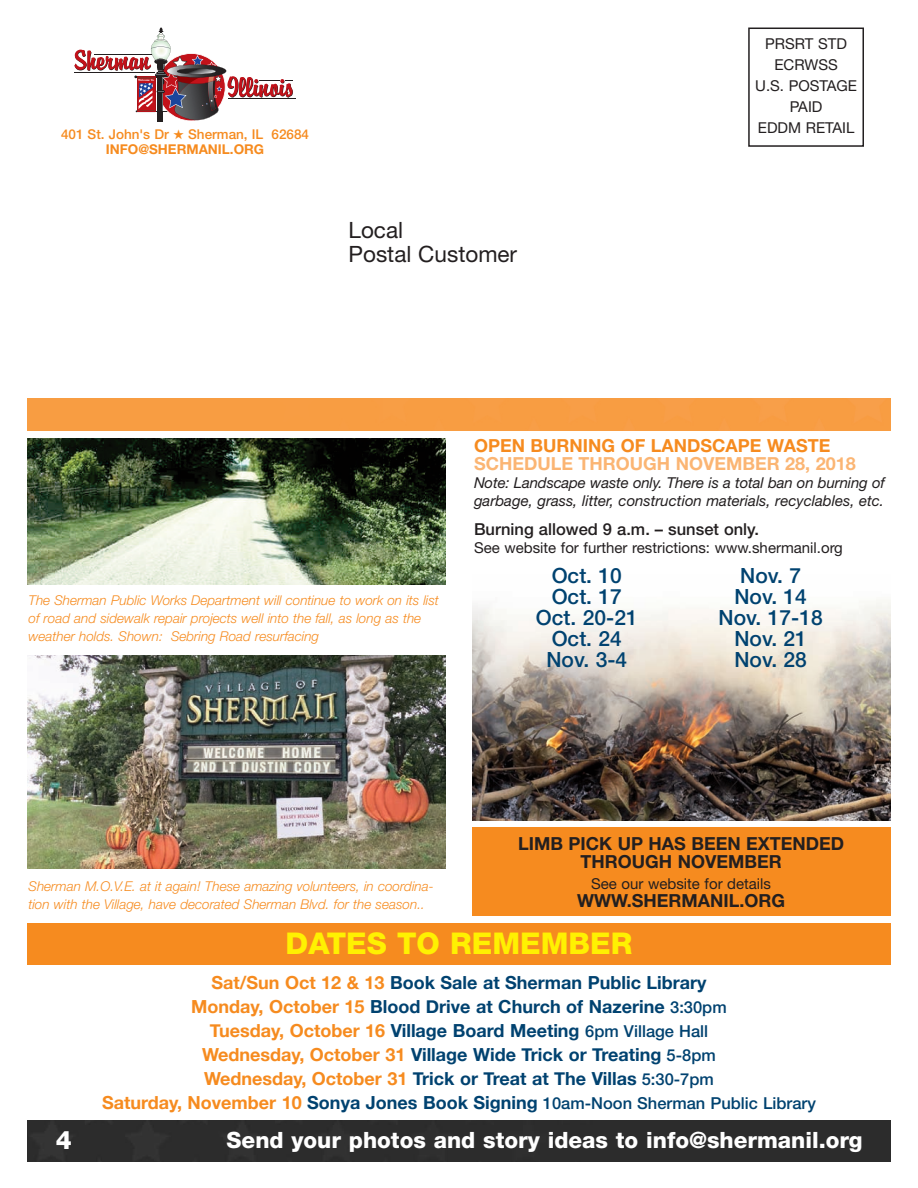
<style>
.page{position:relative;width:918px;height:1188px;background:#fff}
.page>*{position:absolute;margin:0;border:0;box-sizing:border-box;transform-origin:0 0}
.t1{font:800 30px "Helvetica Neue";color:#fff101}
.t2{font:800 25.5px "Helvetica Neue";color:#fff}
.t3{font:800 22.5px "Helvetica Neue";color:#fff}
.t4{font:22.5px/24px "Helvetica Neue";color:#231f20}
.t5{font:500 21px/21px "Helvetica Neue";color:#004270;text-align:center}
.t6{font:700 18px/24px "Helvetica Neue";color:#004270;text-align:center}
.t7{font:700 18px/18px "Helvetica Neue";color:#231f20;text-align:center}
.t8{font:700 18px "Helvetica Neue";color:#fbb573}
.t9{font:700 18px "Helvetica Neue";color:#f68b1f}
.t10{font:500 16.5px "Helvetica Neue";color:#004270}
.t11{font:500 16.5px "Helvetica Neue";color:#231f20}
.t12{font:15px/21px "Helvetica Neue";color:#231f20;text-align:center}
.t13{font:italic 15px/18px "Helvetica Neue";color:#231f20}
.t14{font:italic 300 13.5px/18px "Helvetica Neue";color:#f68b1f}
.t15{font:500 13.5px/15.6px "Helvetica Neue";color:#f68b1f;text-align:center}
.t16{font:700 3px "Times";color:#fff;scale:1.04 1}
.s1{font-weight:700}
.s2{color:#f68b1f}
.s3{font-weight:500;font-size:16.5px}
.s4{font-weight:700;font-size:18px;color:#f68b1f}
.s5{font-weight:700;font-size:18px}
</style>
<div class="page">
<img style="left:472px;top:600px;width:419px;height:221px">
<img style="left:27px;top:439px;width:419px;height:145px">
<hr style="left:228px;top:99px;width:67px;height:1px;background:#231f20">
<svg style="left:75px;top:28px;width:218px;height:93px"></svg>
<div style="left:748px;top:28px;width:116px;height:119px;border:2px solid #231f20"></div>
<div style="left:27px;top:1120px;width:864px;height:42px;background:#2c2c2c"></div>
<div style="left:27px;top:398px;width:864px;height:32px;background:#f89d42"></div>
<div style="left:27px;top:923px;width:864px;height:42px;background:#f68b1f"></div>
<img style="left:27px;top:655px;width:419px;height:214px">
<div style="left:472px;top:827px;width:419px;height:89px;background:#f68b1f"></div>
<p class="t16" style="left:138px;top:78px;width:17px">Welcome To</p>
<p class="t15" style="left:61px;top:127px;width:250px">401 St. John's Dr ★ Sherman, IL 62684<br><span class="s1">INFO@SHERMANIL.ORG</span></p>
<h3 class="t4" style="left:349px;top:220px;width:170px">Local<br>Postal Customer</h3>
<p class="t12" style="left:755px;top:35px;width:103px">PRSRT STD<br>ECRWSS<br>U.S. POSTAGE<br>PAID<br>EDDM RETAIL</p>
<p class="t14" style="left:28px;top:593px;width:412px">The Sherman Public Works Department will continue to work on its list of road and sidewalk repair projects well into the fall, as long as the weather holds. Shown: Sebring Road resurfacing</p>
<h3 class="t9" style="left:474px;top:439px;width:358px">OPEN BURNING OF LANDSCAPE WASTE</h3>
<h3 class="t8" style="left:474px;top:457px;width:383px">SCHEDULE THROUGH NOVEMBER 28, 2018</h3>
<p class="t13" style="left:474px;top:475px;width:413px">Note: Landscape waste only. There is a total ban on burning of garbage, grass, litter, construction materials, recyclables, etc.</p>
<p class="t11" style="left:474px;top:523px;width:286px">Burning allowed 9 a.m. – sunset only.</p>
<p class="t12" style="left:474px;top:538px;width:370px">See website for further restrictions: www.shermanil.org</p>
<h3 class="t5" style="left:536px;top:567px;width:103px">Oct. 10<br>Oct. 17<br>Oct. 20-21<br>Oct. 24<br>Nov. 3-4</h3>
<h3 class="t5" style="left:719px;top:567px;width:106px">Nov. 7<br>Nov. 14<br>Nov. 17-18<br>Nov. 21<br>Nov. 28</h3>
<p class="t14" style="left:28px;top:878px;width:407px">Sherman M.O.V.E. at it again! These amazing volunteers, in coordina&shy;tion with the Village, have decorated Sherman Blvd. for the season..</p>
<h3 class="t7" style="left:518px;top:837px;width:328px">LIMB PICK UP HAS BEEN EXTENDED<br>THROUGH NOVEMBER</h3>
<p class="t12" style="left:591px;top:875px;width:182px">See our website for details</p>
<h3 class="t7" style="left:577px;top:894px;width:209px">WWW.SHERMANIL.ORG</h3>
<h1 class="t1" style="left:286px;top:932px;width:348px">DATES TO REMEMBER</h1>
<p class="t6" style="left:191px;top:970px;width:537px"><span class="s2">Sat/Sun Oct 12 &amp; 13</span> Book Sale at Sherman Public Library <span class="s2">Monday, October 15</span> Blood Drive at Church of Nazerine <span class="s3">3:30pm </span><span class="s2">Tuesday, October 16</span> Village Board Meeting <span class="s3">6pm Village Hall </span><span class="s2">Wednesday, October 31</span> Village Wide Trick or Treating <span class="s3">5-8pm </span><span class="s2">Wednesday, October 31</span> Trick or Treat at The Villas <span class="s3">5:30-7pm</span></p>
<p class="t10" style="left:102px;top:1097px;width:715px"><span class="s4">Saturday, November 10</span> <span class="s5">Sonya Jones Book Signing</span> 10am-Noon Sherman Public Library</p>
<h2 class="t2" style="left:56px;top:1131px;width:18px">4</h2>
<h3 class="t3" style="left:227px;top:1132px;width:637px">Send your photos and story ideas to info@shermanil.org</h3>
</div>
